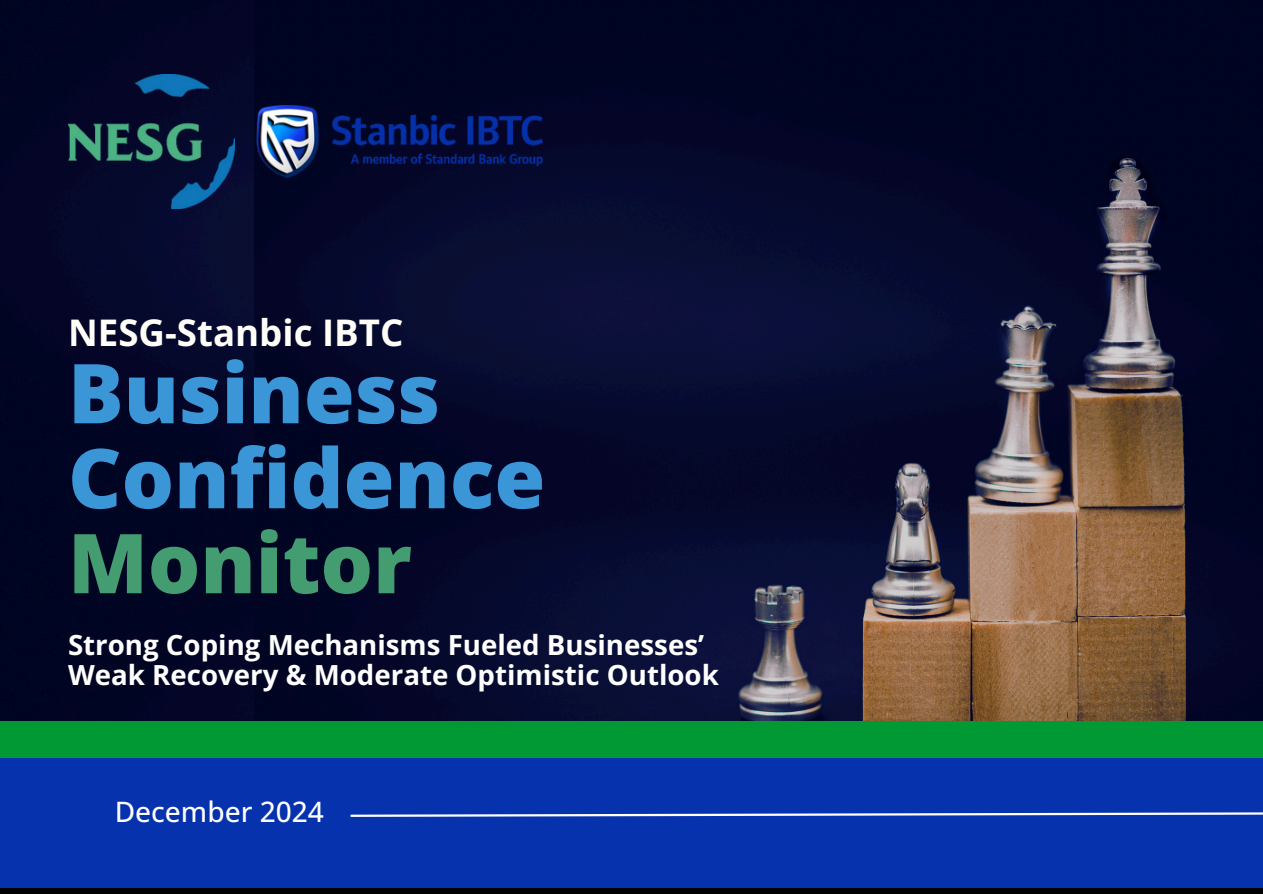
<style>
.page{position:relative;width:1263px;height:894px;background:#fff}
.page>*{position:absolute;margin:0;border:0;box-sizing:border-box;transform-origin:0 0}
.t1{font:800 82.5px/84.9px "Open Sans";color:#3b96d7}
.t2{font:700 36.6px "Open Sans";color:#fffff8}
.t3{font:500 28.05px "Open Sans";color:#fff}
.t4{font:700 27.75px/29.2px "Open Sans";color:#fff}
.s1{color:#449c71}
</style>
<div class="page">
<img style="left:0;top:0;width:254px;height:720px">
<img style="left:254px;top:0;width:1009px;height:720px">
<div style="left:0;top:739px;width:1263px;height:148px;background:#0632ad"></div>
<div style="left:0;top:720px;width:1263px;height:37px;background:#093"></div>
<img style="left:68px;top:75px;width:167px;height:134px">
<img style="left:257px;top:106px;width:286px;height:72px">
<svg style="left:350px;top:812px;width:913px;height:5px"></svg>
<p class="t2" style="left:68px;top:307px;width:337px">NESG-Stanbic IBTC</p>
<p class="t1" style="left:68px;top:348px;width:479px">Business<br>Confidence<br><span class="s1">Monitor</span></p>
<p class="t4" style="left:68px;top:629px;width:652px">Strong Coping Mechanisms Fueled Businesses’<br>Weak Recovery &amp; Moderate Optimistic Outlook</p>
<p class="t3" style="left:115px;top:791px;width:211px">December 2024</p>
</div>
